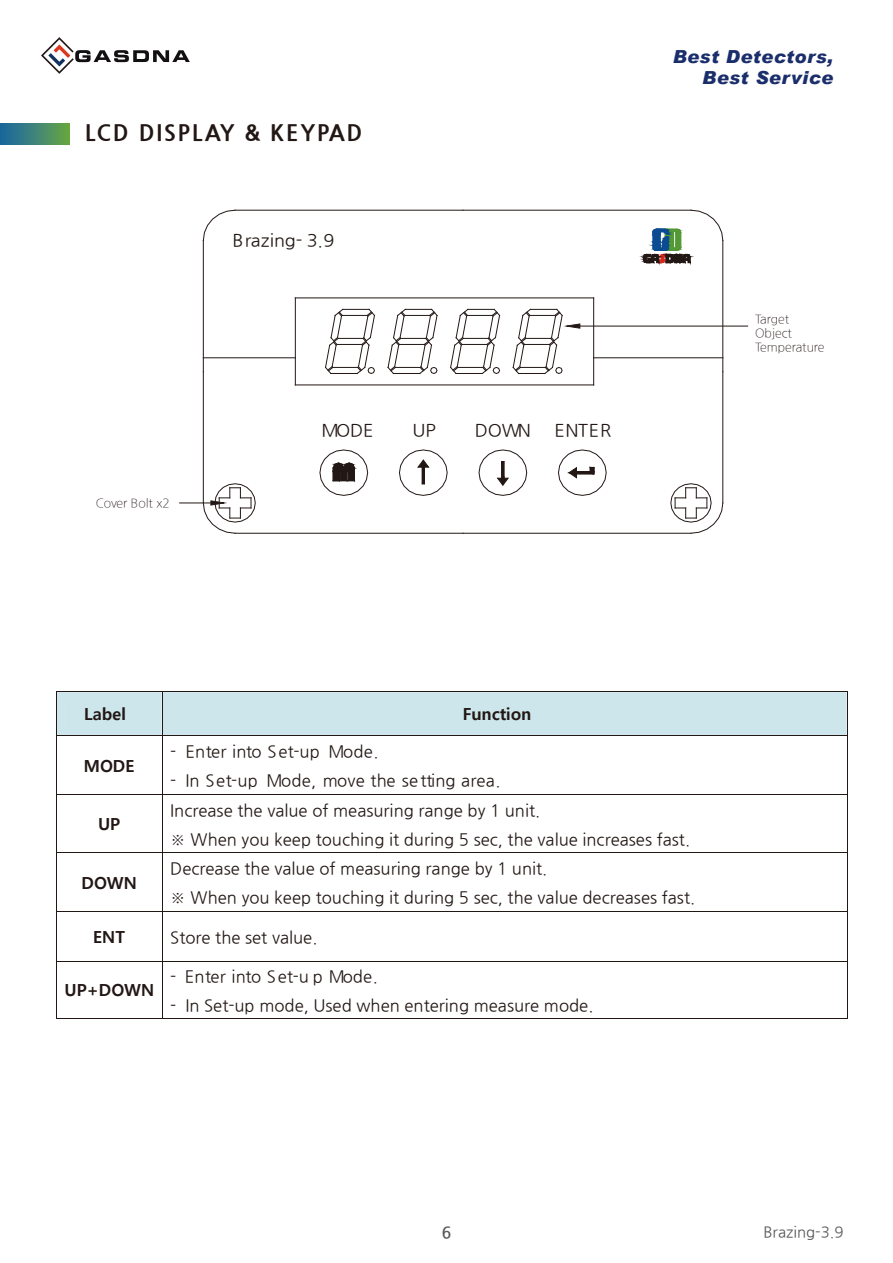
<style>
.page{position:relative;width:893px;height:1263px;background:#fff}
.page>*{position:absolute;margin:0;border:0;box-sizing:border-box;transform-origin:0 0}
.t1{font:800 22.5px "Nanum Gothic";letter-spacing:.1em;color:#221714;scale:.95 1}
.t2{font:italic 900 18px/21.6px "Arial";letter-spacing:.025em;color:#1b2e6c;text-align:right}
.t3{font:17.25px "Nanum Gothic";letter-spacing:-.005em;color:#221714;scale:1.05 1}
.t4{font:16.65px/29px "Nanum Gothic";color:#221714}
.t5{font:700 16.65px "Malgun Gothic";color:#221714}
.t6{font:700 16.5px "Nanum Gothic";color:#595757;scale:.95 1}
.t7{font:15px "Nanum Gothic";color:#595757}
.t8{font:300 12px/14.4px "Nanum Gothic";color:#221714}
</style>
<div class="page">
<svg style="left:41px;top:37px;width:149px;height:37px"></svg>
<div style="left:0;top:124px;width:70px;height:20px;background:linear-gradient(to right,#1865a4,#67a545)"></div>
<hr style="left:580px;top:326px;width:168px;height:1px;background:#221714">
<hr style="left:180px;top:502px;width:31px;height:1px;background:#221714">
<hr style="left:203px;top:372px;width:1px;height:131px;background:#221714">
<hr style="left:722px;top:372px;width:1px;height:131px;background:#221714">
<hr style="left:235px;top:533px;width:228px;height:1px;background:#221714">
<hr style="left:463px;top:533px;width:228px;height:1px;background:#221714">
<hr style="left:203px;top:240px;width:1px;height:132px;background:#221714">
<hr style="left:722px;top:240px;width:1px;height:132px;background:#221714">
<svg style="left:202px;top:209px;width:34px;height:32px"></svg>
<hr style="left:235px;top:210px;width:228px;height:1px;background:#221714">
<hr style="left:463px;top:210px;width:228px;height:1px;background:#221714">
<hr style="left:295px;top:297px;width:299px;height:1px;background:#221714">
<hr style="left:593px;top:298px;width:1px;height:87px;background:#221714">
<hr style="left:295px;top:384px;width:299px;height:1px;background:#221714">
<hr style="left:295px;top:298px;width:1px;height:87px;background:#221714">
<svg style="left:670px;top:483px;width:54px;height:51px"></svg>
<svg style="left:450px;top:308px;width:51px;height:66px"></svg>
<svg style="left:387px;top:308px;width:51px;height:66px"></svg>
<svg style="left:325px;top:308px;width:50px;height:66px"></svg>
<hr style="left:203px;top:357px;width:92px;height:1px;background:#221714">
<hr style="left:594px;top:357px;width:129px;height:1px;background:#221714">
<svg style="left:512px;top:308px;width:68px;height:66px"></svg>
<svg style="left:202px;top:483px;width:54px;height:51px"></svg>
<svg style="left:643px;top:209px;width:81px;height:55px"></svg>
<svg style="left:558px;top:449px;width:49px;height:47px"></svg>
<svg style="left:478px;top:449px;width:50px;height:47px"></svg>
<svg style="left:399px;top:449px;width:49px;height:47px"></svg>
<svg style="left:319px;top:449px;width:50px;height:47px"></svg>
<svg style="left:56px;top:691px;width:792px;height:45px;background:#c3dae0"></svg>
<hr style="left:56px;top:736px;width:1px;height:58px;background:#221714">
<hr style="left:162px;top:736px;width:1px;height:58px;background:#221714">
<hr style="left:847px;top:736px;width:1px;height:58px;background:#221714">
<hr style="left:57px;top:794px;width:105px;height:1px;background:#221714">
<hr style="left:162px;top:794px;width:685px;height:1px;background:#221714">
<hr style="left:56px;top:794px;width:1px;height:58px;background:#221714">
<hr style="left:162px;top:794px;width:1px;height:58px;background:#221714">
<hr style="left:847px;top:794px;width:1px;height:58px;background:#221714">
<hr style="left:57px;top:852px;width:105px;height:1px;background:#221714">
<hr style="left:162px;top:852px;width:685px;height:1px;background:#221714">
<hr style="left:56px;top:853px;width:1px;height:58px;background:#221714">
<hr style="left:162px;top:853px;width:1px;height:58px;background:#221714">
<hr style="left:847px;top:853px;width:1px;height:58px;background:#221714">
<hr style="left:56px;top:961px;width:1px;height:58px;background:#221714">
<hr style="left:162px;top:961px;width:1px;height:58px;background:#221714">
<hr style="left:847px;top:961px;width:1px;height:58px;background:#221714">
<hr style="left:57px;top:911px;width:105px;height:1px;background:#221714">
<hr style="left:162px;top:911px;width:685px;height:1px;background:#221714">
<hr style="left:56px;top:912px;width:1px;height:49px;background:#221714">
<hr style="left:57px;top:961px;width:105px;height:1px;background:#221714">
<hr style="left:162px;top:912px;width:1px;height:49px;background:#221714">
<hr style="left:162px;top:961px;width:685px;height:1px;background:#221714">
<hr style="left:57px;top:1018px;width:105px;height:1px;background:#221714">
<hr style="left:162px;top:1018px;width:685px;height:1px;background:#221714">
<hr style="left:847px;top:912px;width:1px;height:49px;background:#221714">
<h1 class="t1" style="left:85px;top:121px;width:294px">LCD DISPLAY &amp; KEYPAD</h1>
<p class="t3" style="left:232px;top:232px;width:99px">Brazing- 3.9</p>
<p class="t8" style="left:96px;top:496px;width:75px">Cover Bolt x2</p>
<p class="t3" style="left:322px;top:422px;width:51px">MODE</p>
<p class="t3" style="left:413px;top:422px;width:24px">UP</p>
<p class="t3" style="left:475px;top:422px;width:55px">DOWN</p>
<p class="t3" style="left:554px;top:422px;width:56px">ENTER</p>
<p class="t2" style="left:673px;top:45px;width:162px">Best Detectors,<br>Best Service</p>
<p class="t8" style="left:755px;top:312px;width:71px">Target<br>Object<br>Temperature</p>
<p class="t5" style="left:84px;top:704px;width:43px">Label</p>
<p class="t5" style="left:463px;top:704px;width:70px">Function</p>
<p class="t5" style="left:84px;top:756px;width:52px">MODE</p>
<p class="t4" style="left:170px;top:738px;width:210px">- Enter into Set-up Mode.</p>
<p class="t4" style="left:170px;top:766px;width:332px">- In Set-up Mode, move the setting area.</p>
<p class="t5" style="left:98px;top:814px;width:24px">UP</p>
<p class="t5" style="left:82px;top:873px;width:57px">DOWN</p>
<p class="t4" style="left:170px;top:796px;width:521px">Increase the value of measuring range by 1 unit.<br>※ When you keep touching it during 5 sec, the value increases fast.</p>
<p class="t4" style="left:170px;top:855px;width:526px">Decrease the value of measuring range by 1 unit.<br>※ When you keep touching it during 5 sec, the value decreases fast.</p>
<p class="t5" style="left:93px;top:927px;width:33px">ENT</p>
<p class="t4" style="left:170px;top:924px;width:149px">Store the set value.</p>
<p class="t5" style="left:65px;top:980px;width:91px">UP+DOWN</p>
<p class="t4" style="left:170px;top:962px;width:209px">- Enter into Set-u p Mode.</p>
<p class="t4" style="left:170px;top:991px;width:425px">- In Set-up mode, Used when entering measure mode.</p>
<p class="t6" style="left:442px;top:1225px;width:11px">6</p>
<p class="t7" style="left:763px;top:1225px;width:81px">Brazing-3.9</p>
</div>
